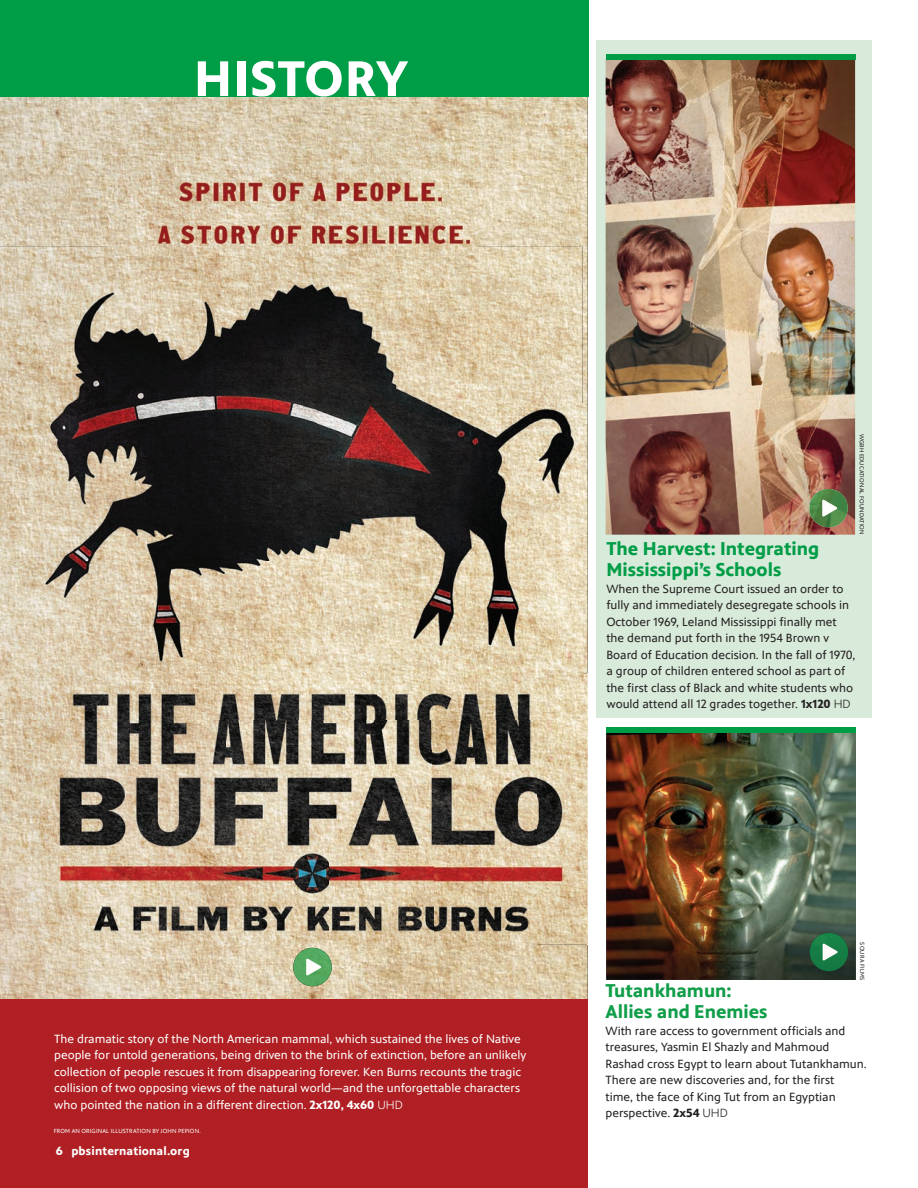
<style>
.page{position:relative;width:918px;height:1188px;background:#fff}
.page>*{position:absolute;margin:0;border:0;box-sizing:border-box;transform-origin:0 0}
.t1{font:700 51px "PBS Sans";letter-spacing:.02em;color:#fff}
.t2{font:700 18.75px/21px "PBS Sans";color:#009d47}
.t3{font:700 18.75px/21px "PBS Sans";color:#119e49}
.t4{font:12px/16.5px "PBS Sans";color:#231f20}
.t5{font:12px/16.5px "PBS Sans";color:#fff}
.t6{font:700 12px "PBS Sans";letter-spacing:.015em;color:#fff}
.t7{font:6px "PBS Sans";letter-spacing:.025em;color:#fff}
.t8{font:6px "PBS Sans";letter-spacing:.025em;color:#231f20}
.s1{font-weight:700}
.s2{font-weight:300}
</style>
<div class="page">
<img style="left:0;top:96px;width:588px;height:903px">
<img style="left:0;top:247px;width:159px;height:420px">
<img style="left:159px;top:255px;width:317px;height:412px">
<img style="left:476px;top:247px;width:107px;height:426px">
<img style="left:0;top:667px;width:318px;height:52px">
<img style="left:318px;top:667px;width:159px;height:6px">
<div style="left:0;top:999px;width:588px;height:189px;background:#af1f23"></div>
<div style="left:0;top:0;width:589px;height:96px;background:#009d47"></div>
<div style="left:597px;top:40px;width:275px;height:678px;background:#d8eada"></div>
<img style="left:536px;top:673px;width:52px;height:271px">
<img style="left:20px;top:719px;width:516px;height:225px">
<img style="left:20px;top:673px;width:563px;height:46px">
<img style="left:108px;top:135px;width:369px;height:120px">
<img style="left:606px;top:733px;width:250px;height:247px">
<div style="left:606px;top:728px;width:250px;height:5px;background:#009d47"></div>
<img style="left:606px;top:60px;width:249px;height:475px">
<div style="left:606px;top:54px;width:249px;height:6px;background:#009d47"></div>
<img style="left:809px;top:489px;width:39px;height:38px;border-radius:19px">
<svg style="left:822px;top:499px;width:15px;height:18px"></svg>
<img style="left:810px;top:933px;width:38px;height:38px;border-radius:19px">
<svg style="left:823px;top:943px;width:15px;height:18px"></svg>
<img style="left:293px;top:948px;width:39px;height:38px;border-radius:19px">
<svg style="left:306px;top:958px;width:15px;height:18px"></svg>
<h1 class="t1" style="left:194px;top:50px;width:215px">HISTORY</h1>
<p class="t8" style="left:865px;top:434px;width:103px;rotate:90deg">WGBH EDUCATIONAL FOUNDATION</p>
<h2 class="t2" style="left:606px;top:539px;width:214px">The Harvest: Integrating<br>Mississippi’s Schools</h2>
<p class="t4" style="left:606px;top:581px;width:251px">When the Supreme Court issued an order to fully and immediately desegregate schools in October 1969, Leland Mississippi finally met the demand put forth in the 1954 Brown v Board of Education decision. In the fall of 1970, a group of children entered school as part of the first class of Black and white students who would attend all 12 grades together. <span class="s1">1x120</span> <span class="s2">HD</span></p>
<p class="t5" style="left:54px;top:1031px;width:474px">The dramatic story of the North American mammal, which sustained the lives of Native people for untold generations, being driven to the brink of extinction, before an unlikely collection of people rescues it from disappearing forever. Ken Burns recounts the tragic collision of two opposing views of the natural world—and the unforgettable characters who pointed the nation in a different direction. <span class="s1">2x120, 4x60</span> <span class="s2">UHD</span></p>
<p class="t7" style="left:54px;top:1128px;width:149px">FROM AN ORIGINAL ILLUSTRATION BY JOHN PEPION.</p>
<p class="t6" style="left:56px;top:1144px;width:136px">6 pbsinternational.org</p>
<p class="t8" style="left:865px;top:942px;width:39px;rotate:90deg">SOURA FILMS</p>
<h2 class="t3" style="left:606px;top:981px;width:163px">Tutankhamun:<br>Allies and Enemies</h2>
<p class="t4" style="left:606px;top:1023px;width:263px">With rare access to government officials and treasures, Yasmin El Shazly and Mahmoud Rashad cross Egypt to learn about Tutankhamun.<br>There are new discoveries and, for the first<br>time, the face of King Tut from an Egyptian perspective. <span class="s1">2x54</span> <span class="s2">UHD</span></p>
</div>
